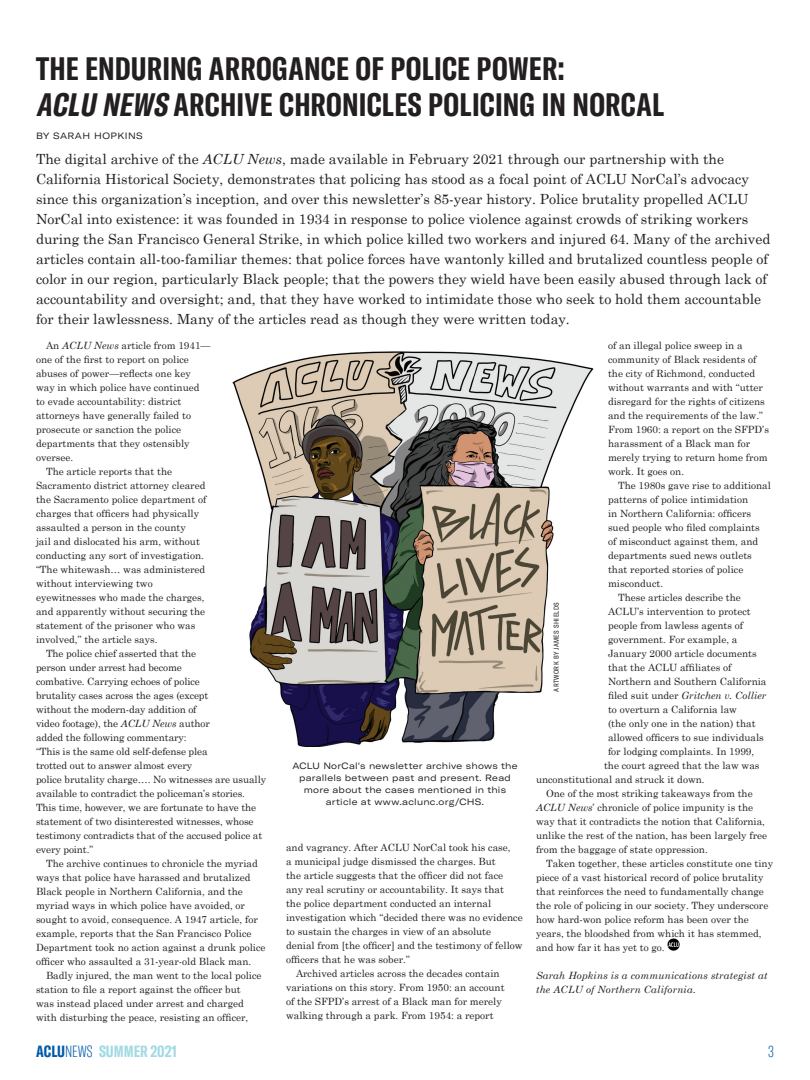
<style>
.page{position:relative;width:810px;height:1080px;background:#fff}
.page>*{position:absolute;margin:0;border:0;box-sizing:border-box;transform-origin:0 0}
.HEAD_32{font:700 extra-condensed 32px/36px "GT America";letter-spacing:.005em;color:#231f20}
.t1{font:700 extra-condensed 16px "GT America";color:#a2dbe4}
.t2{font:100 extra-condensed 16px "GT America";color:#015aaa}
.body_first_para{font:14px/20px "Century Schoolbook";color:#231f20}
.body{font:10px/14px "Century Schoolbook";color:#231f20}
.body-2{font:italic 10px/14px "Century Schoolbook";letter-spacing:.015em;color:#231f20}
._2019_photo_captions{font:expanded 9px/12px "GT America";letter-spacing:.025em;color:#231f20;text-align:center}
.author_byline{font:expanded 9px "GT America";letter-spacing:.05em;color:#231f20}
.GT_America_condensed{font:condensed 7px "GT America";letter-spacing:.05em;color:#231f20}
.s1{font-style:italic}
.s2{font-style:normal}
.s3{color:#015aaa}
.s4{font-weight:100;color:#015aaa}
</style>
<div class="page">
<svg style="left:667px;top:939px;width:12px;height:12px"></svg>
<img style="left:232px;top:351px;width:362px;height:396px">
<p class="HEAD_32" style="left:36px;top:50px;width:630px">THE ENDURING ARROGANCE OF POLICE POWER:<br><span class="s1">ACLU NEWS</span> ARCHIVE CHRONICLES POLICING IN NORCAL</p>
<p class="author_byline" style="left:36px;top:130px;width:108px">BY SARAH HOPKINS</p>
<p class="body_first_para" style="left:36px;top:148px;width:736px">The digital archive of the <span class="s1">ACLU News</span>, made available in February 2021 through our partnership with the California Historical Society, demonstrates that policing has stood as a focal point of ACLU NorCal’s advocacy since this organization’s inception, and over this newsletter’s 85-year history. Police brutality propelled ACLU NorCal into existence: it was founded in 1934 in response to police violence against crowds of striking workers during the San Francisco General Strike, in which police killed two workers and injured 64. Many of the archived articles contain all-too-familiar themes: that police forces have wantonly killed and brutalized countless people of color in our region, particularly Black people; that the powers they wield have been easily abused through lack of accountability and oversight; and, that they have worked to intimidate those who seek to hold them accountable for their lawlessness. Many of the articles read as though they were written today.</p>
<p class="body" style="left:36px;top:338px;width:176px;text-indent:10px">An <span class="s1">ACLU News</span> article from 1941— one of the first to report on police abuses of power—reflects one key way in which police have continued to evade accountability: district attorneys have generally failed to prosecute or sanction the police departments that they ostensibly oversee.</p>
<p class="body" style="left:36px;top:464px;width:172px;text-indent:10px">The article reports that the Sacramento district attorney cleared the Sacramento police department of charges that officers had physically assaulted a person in the county<br>jail and dislocated his arm, without conducting any sort of investigation. “The whitewash… was administered without interviewing two eyewitnesses who made the charges, and apparently without securing the statement of the prisoner who was involved,” the article says.</p>
<p class="body" style="left:36px;top:646px;width:232px;text-indent:10px">The police chief asserted that the<br>person under arrest had become<br>combative. Carrying echoes of police<br>brutality cases across the ages (except<br>without the modern-day addition of<br>video footage), the <span class="s1">ACLU News</span> author<br>added the following commentary:<br>“This is the same old self-defense plea<br>trotted out to answer almost every<br>police brutality charge…. No witnesses are usually available to contradict the policeman’s stories.<br>This time, however, we are fortunate to have the statement of two disinterested witnesses, whose testimony contradicts that of the accused police at every point.”</p>
<p class="body" style="left:36px;top:856px;width:231px;text-indent:10px">The archive continues to chronicle the myriad ways that police have harassed and brutalized Black people in Northern California, and the myriad ways in which police have avoided, or sought to avoid, consequence. A 1947 article, for example, reports that the San Francisco Police Department took no action against a drunk police officer who assaulted a 31-year-old Black man.</p>
<p class="body" style="left:36px;top:968px;width:227px;text-indent:10px">Badly injured, the man went to the local police station to file a report against the officer but<br>was instead placed under arrest and charged with disturbing the peace, resisting an officer,</p>
<p class="body" style="left:608px;top:338px;width:162px">of an illegal police sweep in a community of Black residents of the city of Richmond, conducted without warrants and with “utter disregard for the rights of citizens and the requirements of the law.”<br>From 1960: a report on the SFPD’s harassment of a Black man for merely trying to return home from work. It goes on.</p>
<p class="body" style="left:608px;top:478px;width:165px;text-indent:10px">The 1980s gave rise to additional patterns of police intimidation<br>in Northern California: officers sued people who filed complaints<br>of misconduct against them, and departments sued news outlets that reported stories of police misconduct.</p>
<p class="body" style="left:618px;top:590px;width:124px">These articles describe the</p>
<p class="body" style="left:608px;top:604px;width:144px">ACLU’s intervention to protect</p>
<p class="body" style="left:608px;top:618px;width:137px">people from lawless agents of</p>
<p class="body" style="left:608px;top:632px;width:131px">government. For example, a</p>
<p class="body" style="left:608px;top:646px;width:150px">January 2000 article documents</p>
<p class="body" style="left:608px;top:660px;width:125px">that the ACLU affiliates of</p>
<p class="body" style="left:608px;top:674px;width:160px">Northern and Southern California</p>
<p class="body-2" style="left:608px;top:688px;width:160px"><span class="s2">filed suit under</span> Gritchen v. Collier</p>
<p class="body" style="left:608px;top:702px;width:131px">to overturn a California law</p>
<p class="body" style="left:608px;top:716px;width:149px">(the only one in the nation) that</p>
<p class="body" style="left:608px;top:730px;width:157px">allowed officers to sue individuals</p>
<p class="body" style="left:608px;top:744px;width:148px">for lodging complaints. In 1999,</p>
<p class="body" style="left:604px;top:758px;width:157px">the court agreed that the law was</p>
<p class="body" style="left:536px;top:772px;width:170px">unconstitutional and struck it down.</p>
<p class="body" style="left:536px;top:786px;width:233px;text-indent:10px">One of the most striking takeaways from the <span class="s1">ACLU News</span>’ chronicle of police impunity is the way that it contradicts the notion that California, unlike the rest of the nation, has been largely free from the baggage of state oppression.</p>
<p class="body" style="left:536px;top:856px;width:239px;text-indent:10px">Taken together, these articles constitute one tiny piece of a vast historical record of police brutality that reinforces the need to fundamentally change the role of policing in our society. They underscore how hard-won police reform has been over the years, the bloodshed from which it has stemmed, and how far it has yet to go.</p>
<p class="body-2" style="left:536px;top:968px;width:233px">Sarah Hopkins is a communications strategist at the ACLU of Northern California.</p>
<p class="GT_America_condensed" style="left:552px;top:692px;width:91px;rotate:-90deg">ARTWORK BY JAMES SHIELDS</p>
<p class="_2019_photo_captions" style="left:292px;top:760px;width:227px">ACLU NorCal's newsletter archive shows the parallels between past and present. Read more about the cases mentioned in this article at www.aclunc.org/CHS.</p>
<p class="body" style="left:286px;top:841px;width:238px">and vagrancy. After ACLU NorCal took his case,<br>a municipal judge dismissed the charges. But<br>the article suggests that the officer did not face any real scrutiny or accountability. It says that<br>the police department conducted an internal investigation which “decided there was no evidence to sustain the charges in view of an absolute<br>denial from [the officer] and the testimony of fellow officers that he was sober.”</p>
<p class="body" style="left:286px;top:967px;width:220px;text-indent:10px">Archived articles across the decades contain variations on this story. From 1950: an account of the SFPD’s arrest of a Black man for merely walking through a park. From 1954: a report</p>
<h2 class="t1" style="left:36px;top:1042px;width:142px"><span class="s3">ACLU</span><span class="s4">NEWS</span> SUMMER 2021</h2>
<h2 class="t2" style="left:768px;top:1042px;width:7px">3</h2>
</div>
